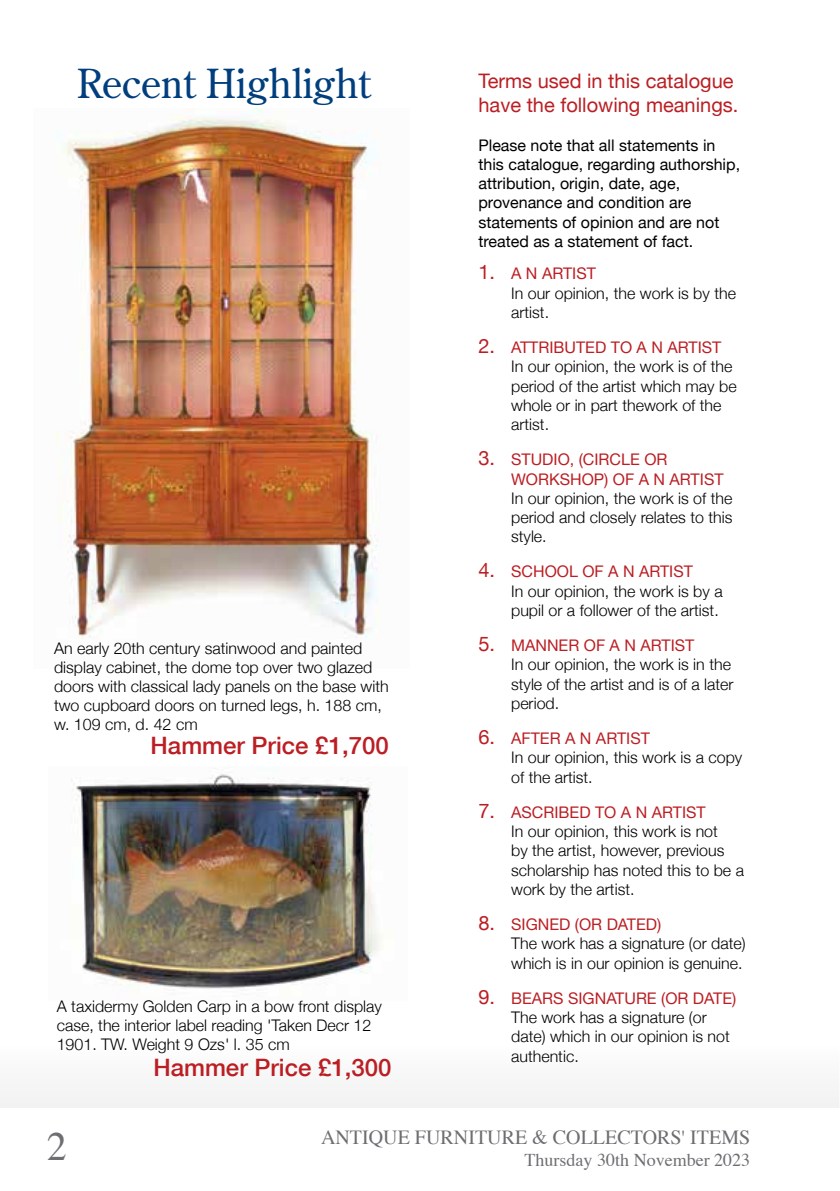
<style>
.page{position:relative;width:840px;height:1191px;background:#fff}
.page>*{position:absolute;margin:0;border:0;box-sizing:border-box;transform-origin:0 0}
.t1{font:40px "Century Old Style Std";color:#003e7e}
.t2{font:40px "Times";color:#6d6e71}
.t3{font:500 24px "Helvetica Neue";color:#bb1e23}
.t4{font:20px/24px "Helvetica Neue";color:#bb1e23}
.t5{font:20px "Times";color:#6d6e71}
.t6{font:18px "Times";color:#6d6e71}
.t7{font:300 16px/19.2px "Helvetica Neue";color:#000}
.t8{font:16px/19.2px "Helvetica Neue";color:#000}
.t9{font:16px/19.2px "Helvetica Neue";color:#bb1e23}
.s1{font-weight:400;font-size:20px;color:#bb1e23}
.s2{font-weight:400;color:#bb1e23}
.s3{font-size:20px}
</style>
<div class="page">
<div style="left:0;top:1044px;width:839px;height:63px;background:#f6f7f7"></div>
<div style="left:474px;top:69px;width:275px;height:997px;background:#fff"></div>
<img style="left:56px;top:108px;width:323px;height:531px">
<img style="left:71px;top:774px;width:310px;height:215px">
<h1 class="t1" style="left:77px;top:58px;width:295px">Recent Highlight</h1>
<p class="t7" style="left:54px;top:638px;width:336px">An early 20th century satinwood and painted display cabinet, the dome top over two glazed doors with classical lady panels on the base with two cupboard doors on turned legs, h. 188 cm, w. 109 cm, d. 42 cm</p>
<h2 class="t3" style="left:150px;top:731px;width:239px">Hammer Price £1,700</h2>
<p class="t7" style="left:57px;top:996px;width:326px">A taxidermy Golden Carp in a bow front display case, the interior label reading 'Taken Decr 12<br>1901. TW. Weight 9 Ozs' l. 35 cm</p>
<h2 class="t3" style="left:153px;top:1053px;width:239px">Hammer Price £1,300</h2>
<p class="t4" style="left:478px;top:69px;width:261px">Terms used in this catalogue have the following meanings.</p>
<p class="t8" style="left:478px;top:135px;width:263px">Please note that all statements in this catalogue, regarding authorship, attribution, origin, date, age, provenance and condition are statements of opinion and are not treated as a statement of fact.</p>
<p class="t7" style="left:511px;top:264px;width:226px;text-indent:-33px"><span class="s1">1.</span> <span class="s2">A N ARTIST<br></span>In our opinion, the work is by the artist.</p>
<p class="t7" style="left:511px;top:337px;width:227px;text-indent:-33px"><span class="s1">2.</span> <span class="s2">ATTRIBUTED TO A N ARTIST<br></span>In our opinion, the work is of the period of the artist which may be whole or in part thework of the artist.</p>
<p class="t9" style="left:511px;top:450px;width:214px;text-indent:-33px"><span class="s3">3.</span> STUDIO, (CIRCLE OR<br>WORKSHOP) OF A N ARTIST</p>
<p class="t7" style="left:511px;top:488px;width:223px;text-align:justify">In our opinion, the work is of the period and closely relates to this style.</p>
<p class="t7" style="left:511px;top:562px;width:213px;text-indent:-33px"><span class="s1">4.</span> <span class="s2">SCHOOL OF A N ARTIST<br></span>In our opinion, the work is by a pupil or a follower of the artist.</p>
<p class="t7" style="left:511px;top:635px;width:224px;text-indent:-33px"><span class="s1">5.</span> <span class="s2">MANNER OF A N ARTIST<br></span>In our opinion, the work is in the style of the artist and is of a later period.</p>
<p class="t7" style="left:511px;top:728px;width:232px;text-indent:-33px"><span class="s1">6.</span> <span class="s2">AFTER A N ARTIST<br></span>In our opinion, this work is a copy of the artist.</p>
<p class="t7" style="left:511px;top:802px;width:234px;text-indent:-33px"><span class="s1">7.</span> <span class="s2">ASCRIBED TO A N ARTIST<br></span>In our opinion, this work is not<br>by the artist, however, previous scholarship has noted this to be a work by the artist.</p>
<p class="t7" style="left:511px;top:914px;width:236px;text-indent:-33px"><span class="s1">8.</span> <span class="s2">SIGNED (OR DATED)<br></span>The work has a signature (or date) which is in our opinion is genuine.</p>
<p class="t7" style="left:511px;top:988px;width:226px;text-indent:-33px"><span class="s1">9.</span> <span class="s2">BEARS SIGNATURE (OR DATE)<br></span>The work has a signature (or date) which in our opinion is not authentic.</p>
<h1 class="t2" style="left:47px;top:1108px;width:21px">2</h1>
<p class="t5" style="left:321px;top:1118px;width:430px">ANTIQUE FURNITURE &amp; COLLECTORS' ITEMS</p>
<p class="t6" style="left:524px;top:1142px;width:227px">Thursday 30th November 2023</p>
</div>
